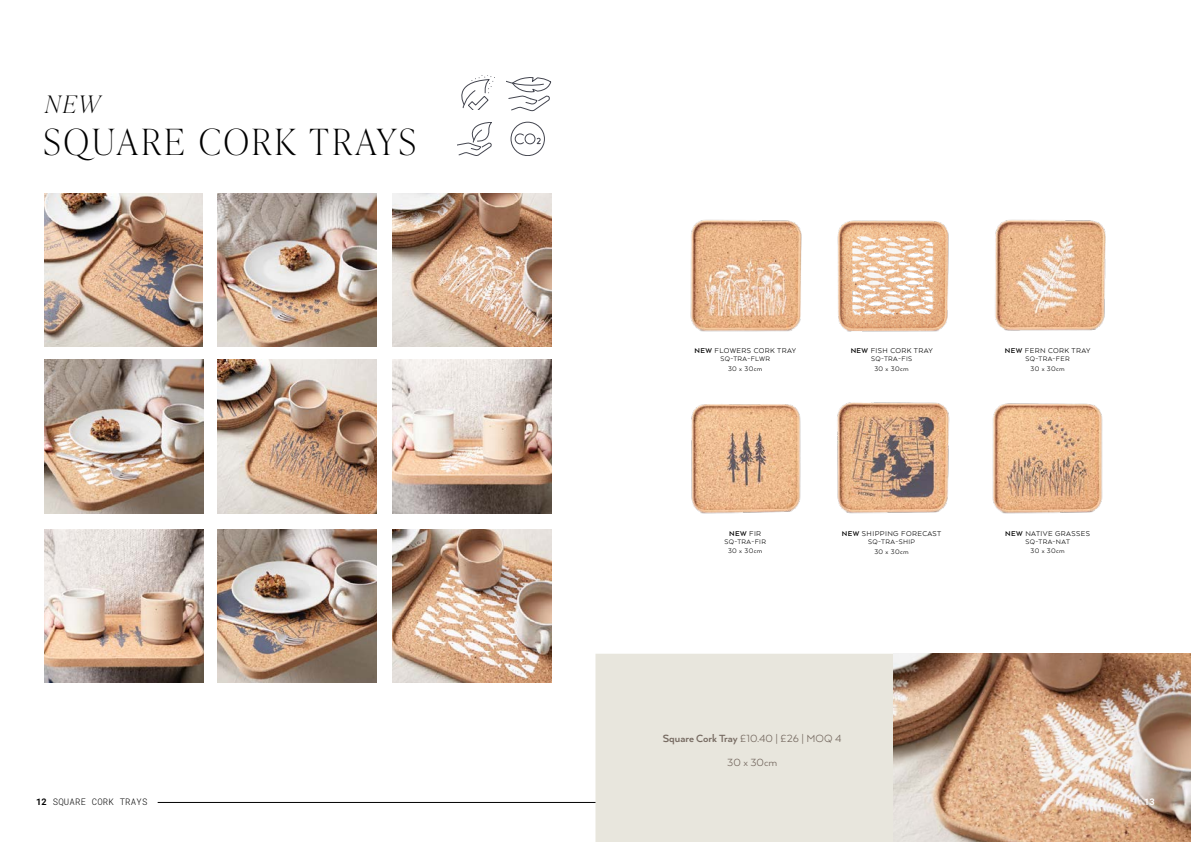
<style>
.page{position:relative;width:1191px;height:842px;background:#fff}
.page>*{position:absolute;margin:0;border:0;box-sizing:border-box;transform-origin:0 0}
.t1{font:100 36px "Ivy Presto Display";letter-spacing:.095em;color:#000}
.t2{font:italic 100 24px "Ivy Presto Display";color:#000}
.t3{font:12px/24px "Arquitecta";color:#766a61;text-align:center}
.t4{font:300 9px "Roboto Mono";letter-spacing:.02em;color:#000}
.t5{font:700 9px "Roboto Mono";color:#fff}
.t6{font:8px "Arquitecta";letter-spacing:.05em;color:#000}
.t7{font:700 8px "Arquitecta W00";color:#000}
.t8{font:7.5px/9.4px "Arquitecta";letter-spacing:.05em;color:#000;text-align:center}
.s1{font-family:"Arquitecta W00";font-weight:700}
.s2{font-family:"Arquitecta";font-weight:400}
.s3{font-weight:700}
</style>
<div class="page">
<div style="left:511px;top:122px;width:33px;height:34px;border:1px solid #43454f;border-radius:50%"></div>
<svg style="left:515px;top:134px;width:9px;height:10px"></svg>
<div style="left:525px;top:134px;width:10px;height:10px;border:1px solid #43454f;border-radius:50%"></div>
<svg style="left:537px;top:138px;width:4px;height:6px"></svg>
<svg style="left:507px;top:77px;width:44px;height:34px"></svg>
<svg style="left:461px;top:76px;width:34px;height:34px"></svg>
<svg style="left:457px;top:122px;width:34px;height:34px"></svg>
<div style="left:595px;top:654px;width:298px;height:188px;background:#e8e6dd"></div>
<img style="left:893px;top:654px;width:298px;height:188px">
<img style="left:44px;top:530px;width:159px;height:153px">
<img style="left:44px;top:194px;width:159px;height:153px">
<img style="left:218px;top:530px;width:159px;height:153px">
<img style="left:392px;top:360px;width:159px;height:153px">
<img style="left:392px;top:194px;width:159px;height:153px">
<img style="left:218px;top:194px;width:159px;height:153px">
<img style="left:44px;top:360px;width:159px;height:153px">
<hr style="left:158px;top:802px;width:437px;height:1px;background:#000">
<img style="left:218px;top:360px;width:159px;height:153px">
<img style="left:392px;top:530px;width:159px;height:153px">
<img style="left:995px;top:219px;width:111px;height:112px">
<img style="left:837px;top:220px;width:112px;height:112px">
<img style="left:837px;top:402px;width:113px;height:112px">
<img style="left:992px;top:403px;width:111px;height:111px">
<img style="left:690px;top:219px;width:112px;height:113px">
<img style="left:691px;top:404px;width:110px;height:110px">
<h2 class="t2" style="left:45px;top:87px;width:56px">NEW</h2>
<h1 class="t1" style="left:44px;top:116px;width:373px">SQUARE CORK TRAYS</h1>
<p class="t6" style="left:694px;top:346px;width:103px"><span class="s1">NEW</span> FLOWERS CORK TRAY</p>
<p class="t6" style="left:850px;top:346px;width:84px"><span class="s1">NEW</span> FISH CORK TRAY</p>
<p class="t6" style="left:1005px;top:346px;width:87px"><span class="s1">NEW</span> FERN CORK TRAY</p>
<p class="t8" style="left:720px;top:354px;width:51px">SQ-TRA-FLWR<br>30 x 30cm</p>
<p class="t8" style="left:871px;top:354px;width:43px">SQ-TRA-FIS<br>30 x 30cm</p>
<p class="t8" style="left:1025px;top:354px;width:46px">SQ-TRA-FER<br>30 x 30cm</p>
<p class="t7" style="left:729px;top:529px;width:34px">NEW <span class="s2">FIR</span></p>
<p class="t6" style="left:842px;top:528px;width:101px"><span class="s1">NEW</span> SHIPPING FORECAST</p>
<p class="t6" style="left:1005px;top:528px;width:86px"><span class="s1">NEW</span> NATIVE GRASSES</p>
<p class="t8" style="left:724px;top:537px;width:43px">SQ-TRA-FIR<br>30 x 30cm</p>
<p class="t8" style="left:868px;top:537px;width:48px">SQ-TRA-SHIP<br>30 x 30cm</p>
<p class="t8" style="left:1025px;top:537px;width:46px">SQ-TRA-NAT<br>30 x 30cm</p>
<h3 class="t3" style="left:663px;top:726px;width:180px"><span class="s1">Square Cork Tray</span> £10.40 | £26 | MOQ 4<br>30 x 30cm</h3>
<p class="t4" style="left:36px;top:796px;width:113px"><span class="s3">12</span> SQUARE CORK TRAYS</p>
<p class="t5" style="left:1144px;top:796px;width:12px">13</p>
</div>
